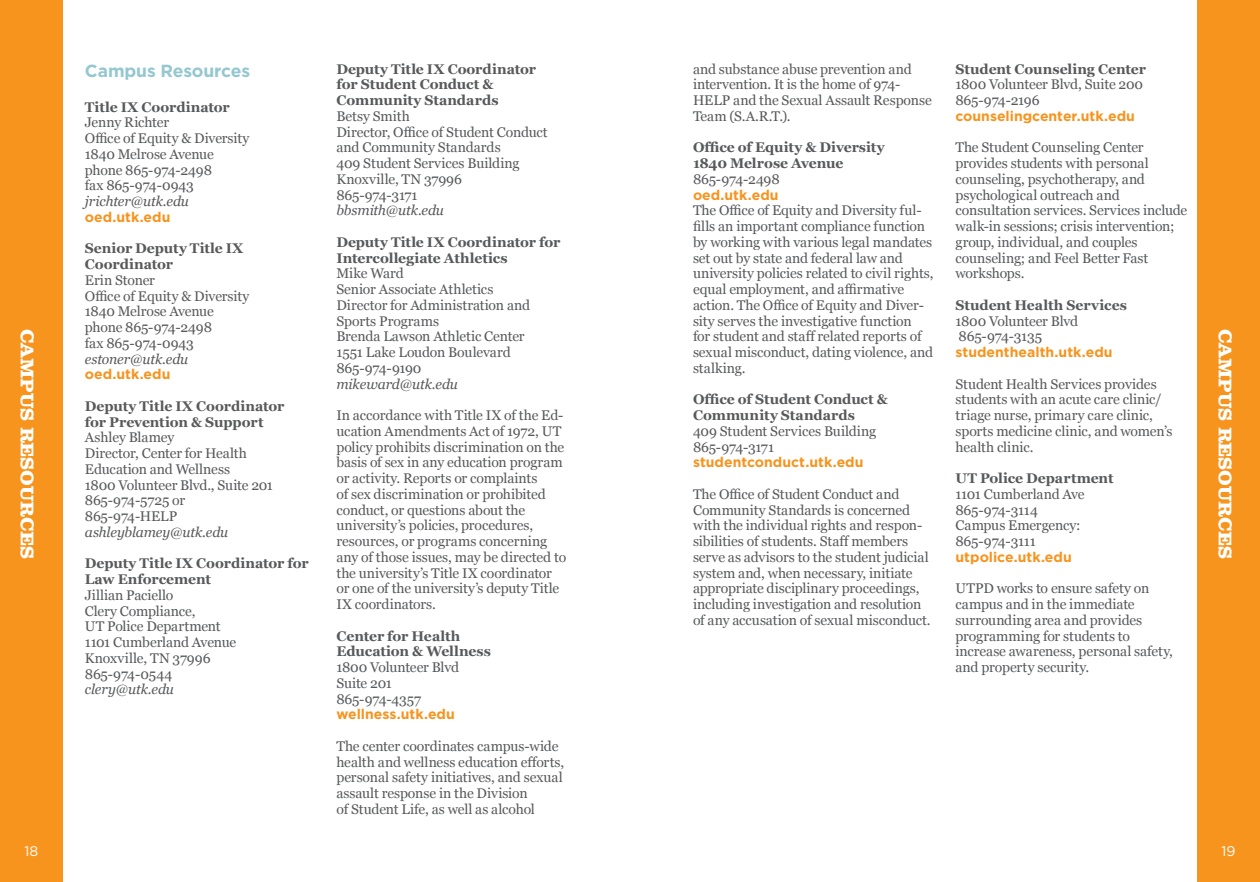
<style>
.page{position:relative;width:1260px;height:882px;background:#fff}
.page>*{position:absolute;margin:0;border:0;box-sizing:border-box;transform-origin:0 0}
.SG__Head{font:700 18.38px "Clarendon Text";color:#fff}
.t1{font:700 17.5px "Gotham";letter-spacing:-.01em;color:#94c7cf}
.t2{font:14px/15.8px "Georgia";letter-spacing:-.01em;color:#58595b}
.t3{font:700 14px/15.8px "Georgia";letter-spacing:-.005em;color:#58595b}
.t4{font:700 14px "Gotham";color:#f7941e}
.t5{font:italic 14px "Georgia";letter-spacing:-.015em;color:#58595b}
.SG__Subhed-Orange{font:14px "Gotham";color:#fff}
</style>
<div class="page">
<div style="left:0;top:0;width:62px;height:882px;background:#f7941e"></div>
<div style="left:1197px;top:0;width:63px;height:882px;background:#f7941e"></div>
<p class="SG__Head" style="left:38px;top:329px;width:232px;rotate:90deg">campus resources</p>
<p class="t1" style="left:85px;top:59px;width:167px">Campus Resources</p>
<p class="t3" style="left:85px;top:98px;width:146px">Title IX Coordinator</p>
<p class="t2" style="left:85px;top:114px;width:86px">Jenny Richter</p>
<p class="t2" style="left:85px;top:130px;width:166px">Office of Equity &amp; Diversity</p>
<p class="t2" style="left:85px;top:146px;width:130px">1840 Melrose Avenue</p>
<p class="t2" style="left:85px;top:161px;width:129px">phone 865-974-2498</p>
<p class="t2" style="left:85px;top:177px;width:111px">fax 865-974-0943</p>
<p class="t5" style="left:85px;top:191px;width:106px">jrichter@utk.edu</p>
<p class="t4" style="left:85px;top:208px;width:87px">oed.utk.edu</p>
<p class="t3" style="left:85px;top:240px;width:160px">Senior Deputy Title IX</p>
<p class="t3" style="left:85px;top:256px;width:90px">Coordinator</p>
<p class="t2" style="left:85px;top:272px;width:72px">Erin Stoner</p>
<p class="t2" style="left:85px;top:287px;width:166px">Office of Equity &amp; Diversity</p>
<p class="t2" style="left:85px;top:303px;width:130px">1840 Melrose Avenue</p>
<p class="t2" style="left:85px;top:319px;width:129px">phone 865-974-2498</p>
<p class="t2" style="left:85px;top:335px;width:111px">fax 865-974-0943</p>
<p class="t5" style="left:85px;top:349px;width:105px">estoner@utk.edu</p>
<p class="t4" style="left:85px;top:365px;width:87px">oed.utk.edu</p>
<p class="t3" style="left:85px;top:397px;width:201px">Deputy Title IX Coordinator for Prevention &amp; Support</p>
<p class="t2" style="left:85px;top:429px;width:91px">Ashley Blamey</p>
<p class="t2" style="left:85px;top:445px;width:163px">Director, Center for Health<br>Education and Wellness</p>
<p class="t2" style="left:85px;top:476px;width:190px">1800 Volunteer Blvd., Suite 201</p>
<p class="t2" style="left:85px;top:492px;width:102px">865-974-5725 or<br>865-974-HELP</p>
<p class="t5" style="left:85px;top:522px;width:145px">ashleyblamey@utk.edu</p>
<p class="t3" style="left:85px;top:555px;width:225px">Deputy Title IX Coordinator for<br>Law Enforcement</p>
<p class="t2" style="left:85px;top:587px;width:90px">Jillian Paciello</p>
<p class="t2" style="left:85px;top:602px;width:137px">Clery Compliance,<br>UT Police Department</p>
<p class="t2" style="left:85px;top:634px;width:153px">1101 Cumberland Avenue</p>
<p class="t2" style="left:85px;top:650px;width:127px">Knoxville, TN 37996</p>
<p class="t2" style="left:85px;top:665px;width:89px">865-974-0544</p>
<p class="t5" style="left:85px;top:679px;width:91px">clery@utk.edu</p>
<p class="t3" style="left:336px;top:60px;width:201px">Deputy Title IX Coordinator for Student Conduct &amp;<br>Community Standards</p>
<p class="t2" style="left:336px;top:108px;width:75px">Betsy Smith</p>
<p class="t2" style="left:336px;top:123px;width:213px">Director, Office of Student Conduct and Community Standards</p>
<p class="t2" style="left:336px;top:155px;width:185px">409 Student Services Building</p>
<p class="t2" style="left:336px;top:171px;width:127px">Knoxville, TN 37996</p>
<p class="t2" style="left:336px;top:186px;width:83px">865-974-3171</p>
<p class="t5" style="left:336px;top:200px;width:109px">bbsmith@utk.edu</p>
<p class="t3" style="left:336px;top:233px;width:225px">Deputy Title IX Coordinator for<br>Intercollegiate Athletics</p>
<p class="t2" style="left:336px;top:265px;width:69px">Mike Ward</p>
<p class="t2" style="left:336px;top:281px;width:158px">Senior Associate Athletics</p>
<p class="t2" style="left:336px;top:297px;width:195px">Director for Administration and<br>Sports Programs</p>
<p class="t2" style="left:336px;top:328px;width:190px">Brenda Lawson Athletic Center</p>
<p class="t2" style="left:336px;top:344px;width:176px">1551 Lake Loudon Boulevard</p>
<p class="t2" style="left:336px;top:360px;width:87px">865-974-9190</p>
<p class="t5" style="left:336px;top:374px;width:123px">mikeward@utk.edu</p>
<p class="t2" style="left:336px;top:407px;width:231px">In accordance with Title IX of the Ed&shy;ucation Amendments Act of 1972, UT policy prohibits discrimination on the basis of sex in any education program or activity. Reports or complaints<br>of sex discrimination or prohibited conduct, or questions about the university’s policies, procedures, resources, or programs concerning any of those issues, may be directed to the university’s Title IX coordinator or one of the university’s deputy Title IX coordinators.</p>
<p class="t3" style="left:336px;top:627px;width:156px">Center for Health<br>Education &amp; Wellness</p>
<p class="t2" style="left:336px;top:659px;width:124px">1800 Volunteer Blvd<br>Suite 201</p>
<p class="t2" style="left:336px;top:690px;width:86px">865-974-4357</p>
<p class="t4" style="left:336px;top:705px;width:120px">wellness.utk.edu</p>
<p class="t2" style="left:336px;top:738px;width:229px">The center coordinates campus-wide health and wellness education efforts, personal safety initiatives, and sexual assault response in the Division<br>of Student Life, as well as alcohol</p>
<p class="t2" style="left:693px;top:60px;width:240px">and substance abuse prevention and intervention. It is the home of 974-<br>HELP and the Sexual Assault Response<br>Team (S.A.R.T.).</p>
<p class="t3" style="left:693px;top:139px;width:193px">Office of Equity &amp; Diversity</p>
<p class="t3" style="left:693px;top:155px;width:152px">1840 Melrose Avenue</p>
<p class="t2" style="left:693px;top:171px;width:88px">865-974-2498</p>
<p class="t4" style="left:693px;top:185px;width:87px">oed.utk.edu</p>
<p class="t2" style="left:693px;top:202px;width:242px">The Office of Equity and Diversity ful&shy;fills an important compliance function by working with various legal mandates set out by state and federal law and university policies related to civil rights, equal employment, and affirmative action. The Office of Equity and Diver&shy;sity serves the investigative function<br>for student and staff related reports of sexual misconduct, dating violence, and stalking.</p>
<p class="t3" style="left:693px;top:391px;width:197px">Office of Student Conduct &amp;<br>Community Standards</p>
<p class="t2" style="left:693px;top:423px;width:185px">409 Student Services Building</p>
<p class="t2" style="left:693px;top:438px;width:83px">865-974-3171</p>
<p class="t4" style="left:693px;top:453px;width:172px">studentconduct.utk.edu</p>
<p class="t2" style="left:693px;top:486px;width:239px">The Office of Student Conduct and Community Standards is concerned with the individual rights and respon&shy;sibilities of students. Staff members serve as advisors to the student judicial system and, when necessary, initiate appropriate disciplinary proceedings, including investigation and resolution of any accusation of sexual misconduct.</p>
<p class="t3" style="left:956px;top:60px;width:192px">Student Counseling Center</p>
<p class="t2" style="left:956px;top:76px;width:189px">1800 Volunteer Blvd, Suite 200</p>
<p class="t2" style="left:956px;top:92px;width:86px">865-974-2196</p>
<p class="t4" style="left:956px;top:107px;width:181px">counselingcenter.utk.edu</p>
<p class="t2" style="left:956px;top:139px;width:233px">The Student Counseling Center provides students with personal counseling, psychotherapy, and psychological outreach and consultation services. Services include walk-in sessions; crisis intervention; group, individual, and couples counseling; and Feel Better Fast workshops.</p>
<p class="t3" style="left:956px;top:296px;width:173px">Student Health Services</p>
<p class="t2" style="left:956px;top:312px;width:124px">1800 Volunteer Blvd</p>
<p class="t2" style="left:959px;top:328px;width:85px">865-974-3135</p>
<p class="t4" style="left:956px;top:343px;width:159px">studenthealth.utk.edu</p>
<p class="t2" style="left:956px;top:375px;width:219px">Student Health Services provides students with an acute care clinic/ triage nurse, primary care clinic, sports medicine clinic, and women’s health clinic.</p>
<p class="t3" style="left:956px;top:470px;width:160px">UT Police Department</p>
<p class="t2" style="left:956px;top:486px;width:131px">1101 Cumberland Ave</p>
<p class="t2" style="left:956px;top:501px;width:84px">865-974-3114</p>
<p class="t2" style="left:956px;top:517px;width:127px">Campus Emergency:</p>
<p class="t2" style="left:956px;top:533px;width:82px">865-974-3111</p>
<p class="t4" style="left:956px;top:548px;width:118px">utpolice.utk.edu</p>
<p class="t2" style="left:956px;top:580px;width:219px">UTPD works to ensure safety on campus and in the immediate surrounding area and provides programming for students to increase awareness, personal safety, and property security.</p>
<p class="SG__Head" style="left:1236px;top:329px;width:232px;rotate:90deg">campus resources</p>
<p class="SG__Subhed-Orange" style="left:25px;top:842px;width:15px">18</p>
<p class="SG__Subhed-Orange" style="left:1221px;top:842px;width:16px">19</p>
</div>
